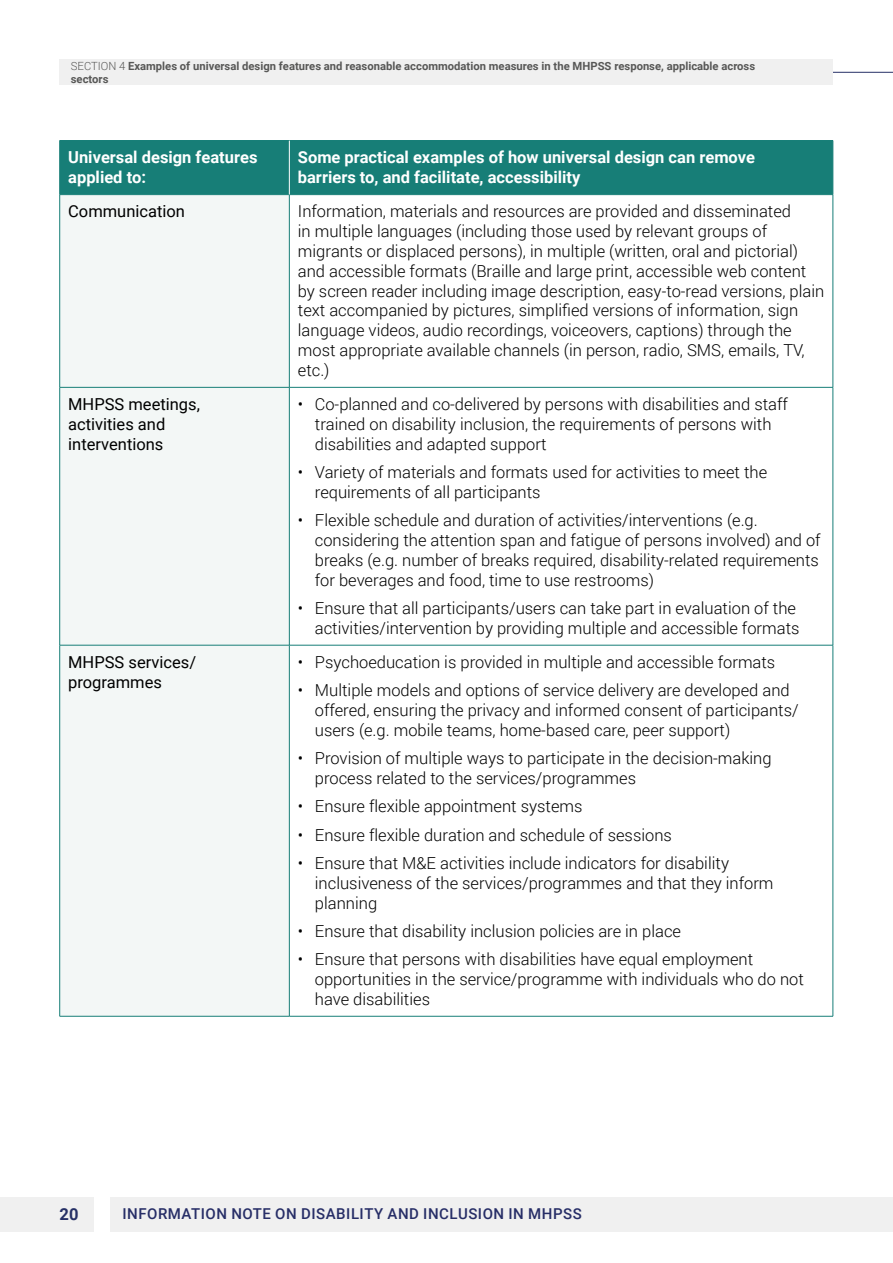
<style>
.page{position:relative;width:893px;height:1263px;background:#fff}
.page>*{position:absolute;margin:0;border:0;box-sizing:border-box;transform-origin:0 0}
.t1{font:300 16.5px/19.8px "Roboto";color:#000}
.t2{font:700 16.5px/19.8px "Roboto";color:#fff}
.t3{font:16.5px/19.8px "Roboto";color:#000}
.t4{font:700 16.5px "Roboto";color:#263066}
.t5{font:500 15px "Roboto";letter-spacing:.035em;color:#272e67}
.t6{font:700 11.25px/13.5px "Roboto";color:#575756}
.s1{font-weight:300}
</style>
<div class="page">
<div style="left:0;top:1197px;width:94px;height:34px;background:#f0f0f0"></div>
<div style="left:111px;top:1197px;width:782px;height:34px;background:#f0f0f0"></div>
<div style="left:60px;top:141px;width:773px;height:53px;background:#177e77"></div>
<div style="left:60px;top:195px;width:229px;height:821px;background:#f3f7f6"></div>
<svg style="left:290px;top:195px;width:543px;height:821px"></svg>
<hr style="left:60px;top:140px;width:229px;height:1px;background:#177e77">
<hr style="left:59px;top:141px;width:1px;height:53px;background:#177e77">
<hr style="left:289px;top:140px;width:544px;height:1px;background:#177e77">
<hr style="left:833px;top:141px;width:1px;height:53px;background:#177e77">
<hr style="left:60px;top:194px;width:229px;height:1px;background:#177e77">
<hr style="left:59px;top:195px;width:1px;height:192px;background:#177e77">
<hr style="left:289px;top:194px;width:544px;height:1px;background:#177e77">
<hr style="left:289px;top:195px;width:1px;height:192px;background:#177e77">
<hr style="left:833px;top:195px;width:1px;height:192px;background:#177e77">
<hr style="left:60px;top:387px;width:229px;height:1px;background:#177e77">
<hr style="left:59px;top:387px;width:1px;height:258px;background:#177e77">
<hr style="left:289px;top:387px;width:544px;height:1px;background:#177e77">
<hr style="left:289px;top:387px;width:1px;height:258px;background:#177e77">
<hr style="left:833px;top:387px;width:1px;height:258px;background:#177e77">
<hr style="left:60px;top:645px;width:229px;height:1px;background:#177e77">
<hr style="left:59px;top:645px;width:1px;height:371px;background:#177e77">
<hr style="left:289px;top:645px;width:544px;height:1px;background:#177e77">
<hr style="left:289px;top:645px;width:1px;height:371px;background:#177e77">
<hr style="left:833px;top:645px;width:1px;height:371px;background:#177e77">
<hr style="left:289px;top:141px;width:1px;height:53px;background:#fff">
<hr style="left:60px;top:1016px;width:229px;height:1px;background:#177e77">
<hr style="left:289px;top:1016px;width:544px;height:1px;background:#177e77">
<hr style="left:358px;top:72px;width:535px;height:1px;background:#263066">
<div style="left:60px;top:60px;width:773px;height:25px;background:#f0f0f0"></div>
<p class="t6" style="left:71px;top:59px;width:686px"><span class="s1">SECTION 4</span> Examples of universal design features and reasonable accommodation measures in the MHPSS response, applicable across sectors</p>
<p class="t2" style="left:68px;top:147px;width:191px">Universal design features applied to:</p>
<p class="t2" style="left:298px;top:147px;width:459px">Some practical examples of how universal design can remove barriers to, and facilitate, accessibility</p>
<p class="t3" style="left:68px;top:201px;width:118px">Communication</p>
<p class="t1" style="left:298px;top:201px;width:528px">Information, materials and resources are provided and disseminated<br>in multiple languages (including those used by relevant groups of migrants or displaced persons), in multiple (written, oral and pictorial) and accessible formats (Braille and large print, accessible web content by screen reader including image description, easy-to-read versions, plain text accompanied by pictures, simplified versions of information, sign language videos, audio recordings, voiceovers, captions) through the most appropriate available channels (in person, radio, SMS, emails, TV, etc.)</p>
<p class="t3" style="left:68px;top:394px;width:133px">MHPSS meetings, activities and interventions</p>
<p class="t1" style="left:315px;top:394px;width:475px;text-indent:-17px">• Co-planned and co-delivered by persons with disabilities and staff trained on disability inclusion, the requirements of persons with disabilities and adapted support</p>
<p class="t1" style="left:315px;top:462px;width:454px;text-indent:-17px">• Variety of materials and formats used for activities to meet the requirements of all participants</p>
<p class="t1" style="left:315px;top:510px;width:507px;text-indent:-17px">• Flexible schedule and duration of activities/interventions (e.g. considering the attention span and fatigue of persons involved) and of breaks (e.g. number of breaks required, disability-related requirements for beverages and food, time to use restrooms)</p>
<p class="t1" style="left:298px;top:597px;width:503px;text-align:right">• Ensure that all participants/users can take part in evaluation of the activities/intervention by providing multiple and accessible formats</p>
<p class="t3" style="left:68px;top:652px;width:129px">MHPSS services/ programmes</p>
<p class="t1" style="left:298px;top:652px;width:479px">• Psychoeducation is provided in multiple and accessible formats</p>
<p class="t1" style="left:315px;top:680px;width:485px;text-indent:-17px">• Multiple models and options of service delivery are developed and offered, ensuring the privacy and informed consent of participants/ users (e.g. mobile teams, home-based care, peer support)</p>
<p class="t1" style="left:315px;top:748px;width:458px;text-indent:-17px">• Provision of multiple ways to participate in the decision-making process related to the services/programmes</p>
<p class="t1" style="left:298px;top:796px;width:286px">• Ensure flexible appointment systems</p>
<p class="t1" style="left:298px;top:824px;width:376px">• Ensure flexible duration and schedule of sessions</p>
<p class="t1" style="left:315px;top:852px;width:460px;text-indent:-17px">• Ensure that M&amp;E activities include indicators for disability inclusiveness of the services/programmes and that they inform planning</p>
<p class="t1" style="left:298px;top:920px;width:385px">• Ensure that disability inclusion policies are in place</p>
<p class="t1" style="left:315px;top:949px;width:490px;text-indent:-17px">• Ensure that persons with disabilities have equal employment opportunities in the service/programme with individuals who do not have disabilities</p>
<p class="t4" style="left:60px;top:1202px;width:20px">20</p>
<p class="t5" style="left:123px;top:1203px;width:461px">INFORMATION NOTE ON DISABILITY AND INCLUSION IN MHPSS</p>
</div>
